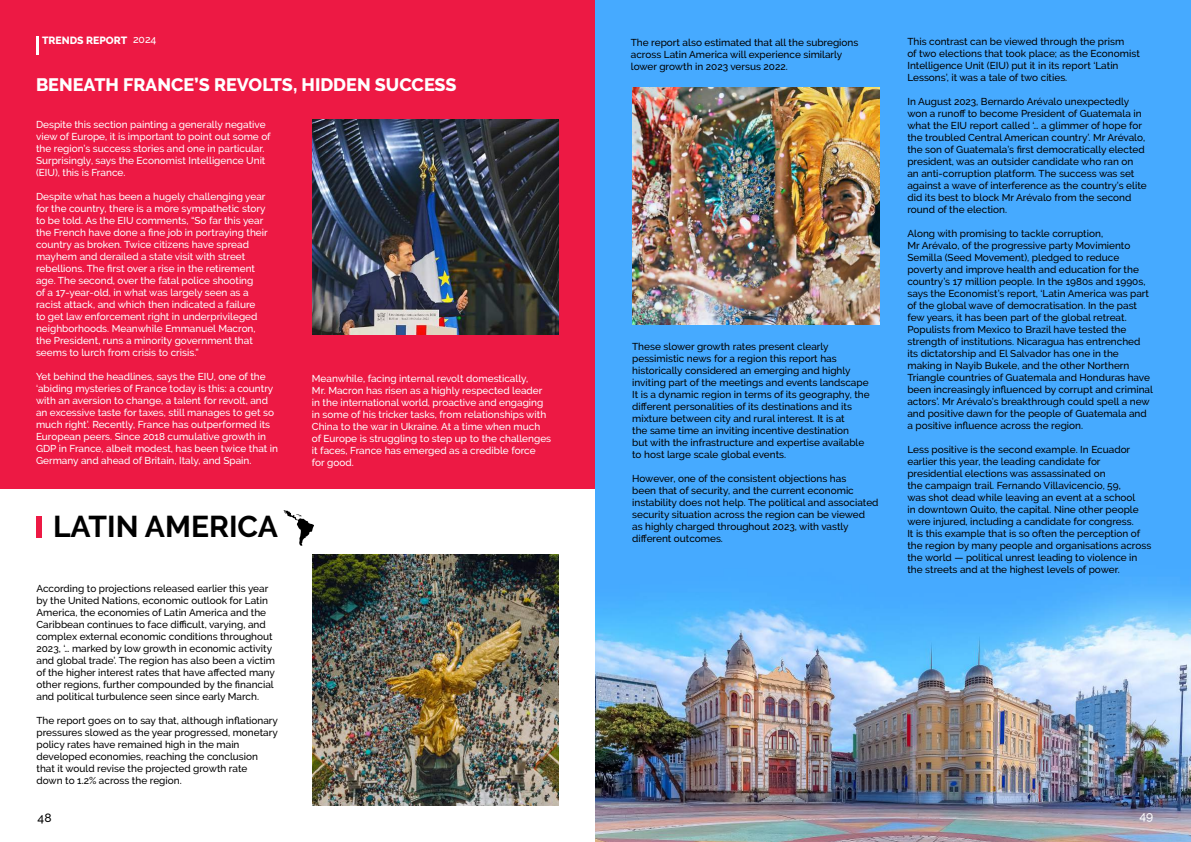
<style>
.page{position:relative;width:1191px;height:842px;background:#fff}
.page>*{position:absolute;margin:0;border:0;box-sizing:border-box;transform-origin:0 0}
.t1{font:700 30px "Raleway";color:#000}
.t2{font:800 18px "Raleway";color:#fff}
.t3{font:500 12px "Raleway";color:#000}
.t4{font:500 12px "Raleway";color:#fff}
.t5{font:800 10.5px "Raleway";color:#fff}
.t6{font:500 10px/12px "Raleway";color:#000}
.t7{font:500 10px/12px "Raleway";color:#fff}
.s1{font-weight:500}
</style>
<div class="page">
<div style="left:0;top:0;width:595px;height:489px;background:#ed1944"></div>
<hr style="left:36px;top:36px;width:3px;height:18px;background:#fff">
<img style="left:312px;top:120px;width:247px;height:214px">
<div style="left:36px;top:516px;width:5px;height:21px;background:#ed1944"></div>
<img style="left:312px;top:555px;width:247px;height:250px">
<svg style="left:283px;top:510px;width:31px;height:36px"></svg>
<img style="left:595px;top:0;width:596px;height:842px">
<img style="left:632px;top:88px;width:248px;height:237px">
<p class="t5" style="left:42px;top:35px;width:116px">TRENDS REPORT <span class="s1">2024</span></p>
<h2 class="t2" style="left:36px;top:74px;width:422px">BENEATH FRANCE’S REVOLTS, HIDDEN SUCCESS</h2>
<p class="t7" style="left:36px;top:119px;width:236px">Despite this section painting a generally negative view of Europe, it is important to point out some of the region’s success stories and one in particular.<br>Surprisingly, says the Economist Intelligence Unit (EIU), this is France.</p>
<p class="t7" style="left:36px;top:191px;width:233px">Despite what has been a hugely challenging year for the country, there is a more sympathetic story to be told. As the EIU comments, “So far this year the French have done a fine job in portraying their country as broken. Twice citizens have spread mayhem and derailed a state visit with street rebellions. The first over a rise in the retirement age. The second, over the fatal police shooting<br>of a 17-year-old, in what was largely seen as a racist attack, and which then indicated a failure<br>to get law enforcement right in underprivileged neighborhoods. Meanwhile Emmanuel Macron, the President, runs a minority government that seems to lurch from crisis to crisis.”</p>
<p class="t7" style="left:36px;top:371px;width:244px">Yet behind the headlines, says the EIU, one of the ‘abiding mysteries of France today is this: a country with an aversion to change, a talent for revolt, and an excessive taste for taxes, still manages to get so much right’. Recently, France has outperformed its European peers. Since 2018 cumulative growth in GDP in France, albeit modest, has been twice that in Germany and ahead of Britain, Italy, and Spain.</p>
<p class="t7" style="left:312px;top:372px;width:241px">Meanwhile, facing internal revolt domestically,<br>Mr. Macron has risen as a highly respected leader in the international world, proactive and engaging in some of his tricker tasks, from relationships with China to the war in Ukraine. At a time when much of Europe is struggling to step up to the challenges it faces, France has emerged as a credible force<br>for good.</p>
<h1 class="t1" style="left:53px;top:509px;width:227px">LATIN AMERICA</h1>
<p class="t6" style="left:36px;top:582px;width:240px">According to projections released earlier this year by the United Nations, economic outlook for Latin America, the economies of Latin America and the Caribbean continues to face difficult, varying, and complex external economic conditions throughout 2023, ‘… marked by low growth in economic activity and global trade’. The region has also been a victim of the higher interest rates that have affected many other regions, further compounded by the financial and political turbulence seen since early March.</p>
<p class="t6" style="left:36px;top:714px;width:243px">The report goes on to say that, although inflationary pressures slowed as the year progressed, monetary policy rates have remained high in the main developed economies, reaching the conclusion that it would revise the projected growth rate<br>down to 1.2% across the region.</p>
<p class="t3" style="left:38px;top:811px;width:15px">48</p>
<p class="t6" style="left:631px;top:36px;width:229px">The report also estimated that all the subregions across Latin America will experience similarly lower growth in 2023 versus 2022.</p>
<p class="t6" style="left:632px;top:341px;width:239px">These slower growth rates present clearly pessimistic news for a region this report has historically considered an emerging and highly inviting part of the meetings and events landscape It is a dynamic region in terms of its geography, the different personalities of its destinations and its mixture between city and rural interest. It is at<br>the same time an inviting incentive destination<br>but with the infrastructure and expertise available to host large scale global events.</p>
<p class="t6" style="left:632px;top:473px;width:248px">However, one of the consistent objections has<br>been that of security, and the current economic instability does not help. The political and associated security situation across the region can be viewed<br>as highly charged throughout 2023, with vastly different outcomes.</p>
<p class="t6" style="left:907px;top:36px;width:234px">This contrast can be viewed through the prism<br>of two elections that took place; as the Economist Intelligence Unit (EIU) put it in its report ‘Latin Lessons’, it was a tale of two cities.</p>
<p class="t6" style="left:907px;top:96px;width:241px">In August 2023, Bernardo Arévalo unexpectedly won a runoff to become President of Guatemala in what the EIU report called ‘… a glimmer of hope for the troubled Central American country’. Mr Arévalo, the son of Guatemala’s first democratically elected president, was an outsider candidate who ran on an anti-corruption platform. The success was set against a wave of interference as the country’s elite did its best to block Mr Arévalo from the second round of the election.</p>
<p class="t6" style="left:907px;top:228px;width:247px">Along with promising to tackle corruption,<br>Mr Arévalo, of the progressive party Movimiento Semilla (Seed Movement), pledged to reduce poverty and improve health and education for the country’s 17 million people. In the 1980s and 1990s, says the Economist’s report, ‘Latin America was part of the global wave of democratisation. In the past few years, it has been part of the global retreat.<br>Populists from Mexico to Brazil have tested the strength of institutions. Nicaragua has entrenched its dictatorship and El Salvador has one in the making in Nayib Bukele, and the other Northern Triangle countries of Guatemala and Honduras have been increasingly influenced by corrupt and criminal actors’. Mr Arévalo’s breakthrough could spell a new and positive dawn for the people of Guatemala and a positive influence across the region.</p>
<p class="t6" style="left:907px;top:444px;width:245px">Less positive is the second example. In Ecuador earlier this year, the leading candidate for presidential elections was assassinated on<br>the campaign trail. Fernando Villavicencio, 59,<br>was shot dead while leaving an event at a school<br>in downtown Quito, the capital. Nine other people were injured, including a candidate for congress.<br>It is this example that is so often the perception of the region by many people and organisations across the world — political unrest leading to violence in the streets and at the highest levels of power.</p>
<p class="t4" style="left:1139px;top:809px;width:15px">49</p>
</div>
